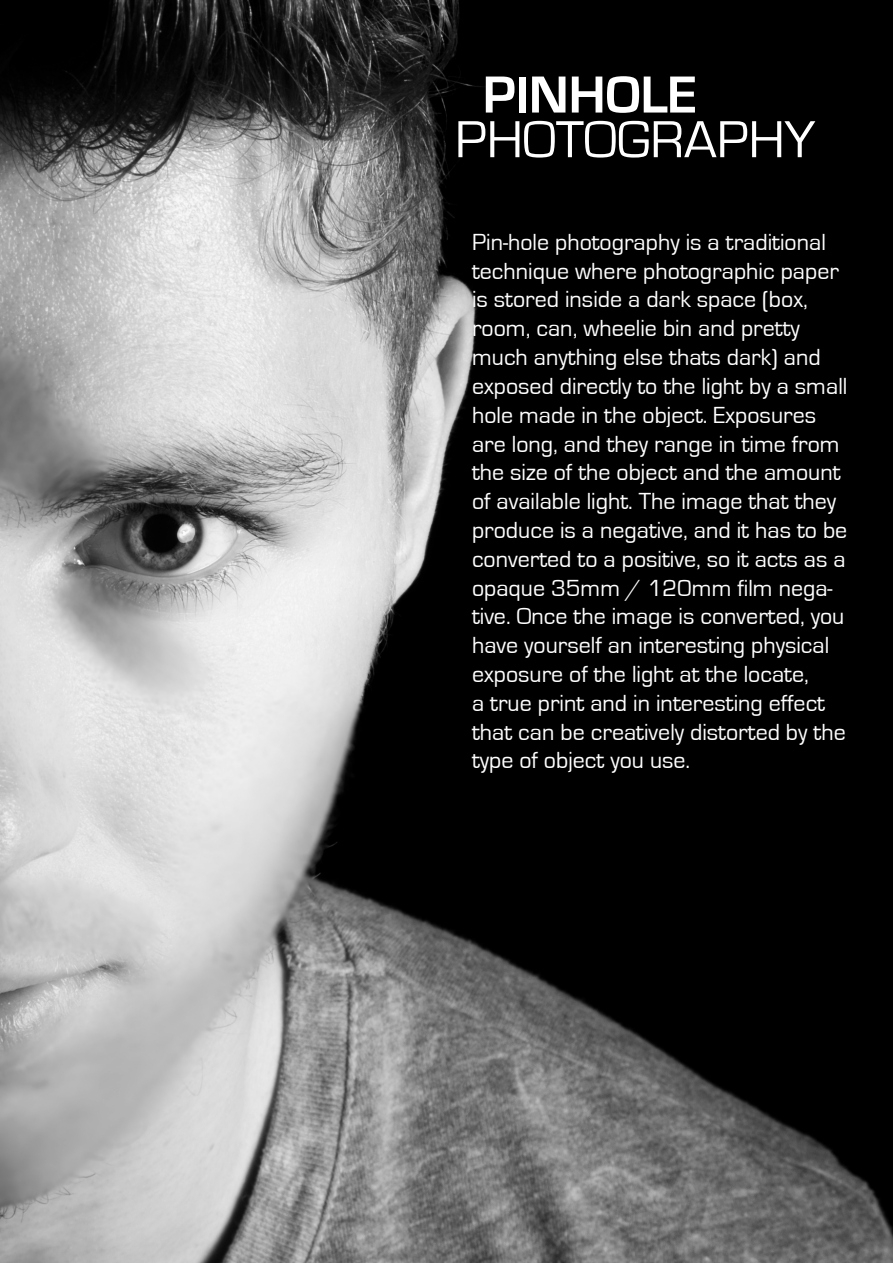
<style>
.page{position:relative;width:893px;height:1263px;background:#fff}
.page>*{position:absolute;margin:0;border:0;box-sizing:border-box;transform-origin:0 0}
.t1{font:54px "Eurostile";color:#fff}
.t2{font:700 54px "Eurostile";color:#fff}
.t3{font:24px/28.8px "Eurostile";color:#fff}
</style>
<div class="page">
<img style="left:0;top:0;width:893px;height:1263px">
<h1 class="t2" style="left:483px;top:65px;width:216px">PINHOLE</h1>
<h1 class="t1" style="left:455px;top:110px;width:362px">PHOTOGRAPHY</h1>
<p class="t3" style="left:472px;top:228px;width:377px">Pin-hole photography is a traditional technique where photographic paper is stored inside a dark space (box, room, can, wheelie bin and pretty much anything else thats dark) and exposed directly to the light by a small hole made in the object. Exposures are long, and they range in time from the size of the object and the amount of available light. The image that they produce is a negative, and it has to be converted to a positive, so it acts as a opaque 35mm / 120mm film nega&shy;tive. Once the image is converted, you have yourself an interesting physical exposure of the light at the locate,<br>a true print and in interesting effect that can be creatively distorted by the type of object you use.</p>
</div>
